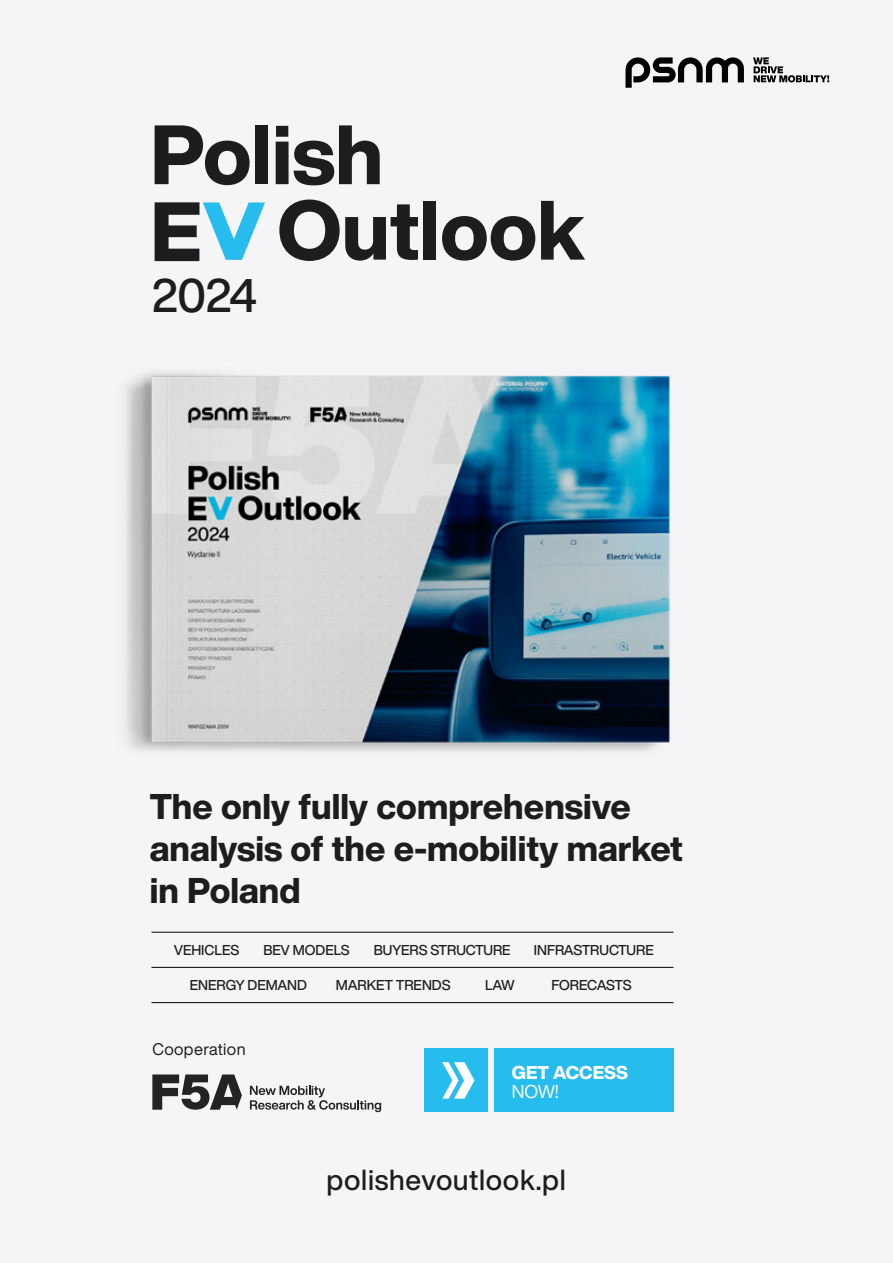
<style>
.page{position:relative;width:893px;height:1263px;background:#f5f5f7}
.page>*{position:absolute;margin:0;border:0;box-sizing:border-box;transform-origin:0 0}
.t1{font:800 82.5px/75.4px "Helvetica Now Display";color:#1d1d1d}
.t2{font:500 46.35px "Helvetica Now Display";color:#1d1d1d}
.t3{font:800 35.1px/42.2px "Helvetica Now Display";color:#1d1d1d}
.t4{font:500 28.5px "Helvetica Now Display";letter-spacing:.025em;color:#1d1d1d}
.t5{font:800 18.3px "Helvetica Now Display";color:#fff}
.t6{font:18.3px "Helvetica Now Display";color:#fff}
.t7{font:16.5px "Helvetica Now Display";letter-spacing:.025em;color:#1d1d1d}
.t8{font:500 14.1px "Helvetica Now Display";color:#1d1d1d}
.t9{font:500 14.1px "Helvetica Now Display";letter-spacing:-.02em;color:#1d1d1d}
</style>
<div class="page">
<svg style="left:203px;top:202px;width:62px;height:58px"></svg>
<hr style="left:151px;top:932px;width:522px;height:1px;background:#1d1d1d">
<hr style="left:151px;top:967px;width:522px;height:1px;background:#1d1d1d">
<hr style="left:151px;top:1002px;width:522px;height:1px;background:#1d1d1d">
<div style="left:424px;top:1049px;width:64px;height:63px;background:#27bcee"></div>
<div style="left:494px;top:1049px;width:179px;height:63px;background:#27bcee"></div>
<svg style="left:442px;top:1062px;width:33px;height:37px"></svg>
<svg style="left:152px;top:1074px;width:90px;height:36px"></svg>
<svg style="left:250px;top:1086px;width:131px;height:26px"></svg>
<svg style="left:625px;top:57px;width:119px;height:31px"></svg>
<svg style="left:753px;top:57px;width:76px;height:25px"></svg>
<img style="left:126px;top:372px;width:544px;height:380px">
<h1 class="t1" style="left:150px;top:117px;width:437px">Polish<br>E Outlook</h1>
<h2 class="t2" style="left:152px;top:264px;width:107px">2024</h2>
<h3 class="t3" style="left:150px;top:785px;width:535px">The only fully comprehensive analysis of the e-mobility market in Poland</h3>
<p class="t8" style="left:174px;top:940px;width:67px">VEHICLES</p>
<p class="t8" style="left:263px;top:940px;width:88px">BEV MODELS</p>
<p class="t8" style="left:374px;top:940px;width:138px">BUYERS STRUCTURE</p>
<p class="t8" style="left:190px;top:976px;width:119px">ENERGY DEMAND</p>
<p class="t8" style="left:336px;top:976px;width:116px">MARKET TRENDS</p>
<p class="t8" style="left:485px;top:976px;width:31px">LAW</p>
<p class="t9" style="left:551px;top:976px;width:82px">FORECASTS</p>
<p class="t8" style="left:534px;top:940px;width:121px">INFRASTRUCTURE</p>
<p class="t7" style="left:152px;top:1037px;width:95px">Cooperation</p>
<p class="t5" style="left:512px;top:1060px;width:118px">GET ACCESS</p>
<p class="t6" style="left:512px;top:1079px;width:48px">NOW!</p>
<h3 class="t4" style="left:327px;top:1160px;width:241px">polishevoutlook.pl</h3>
</div>
